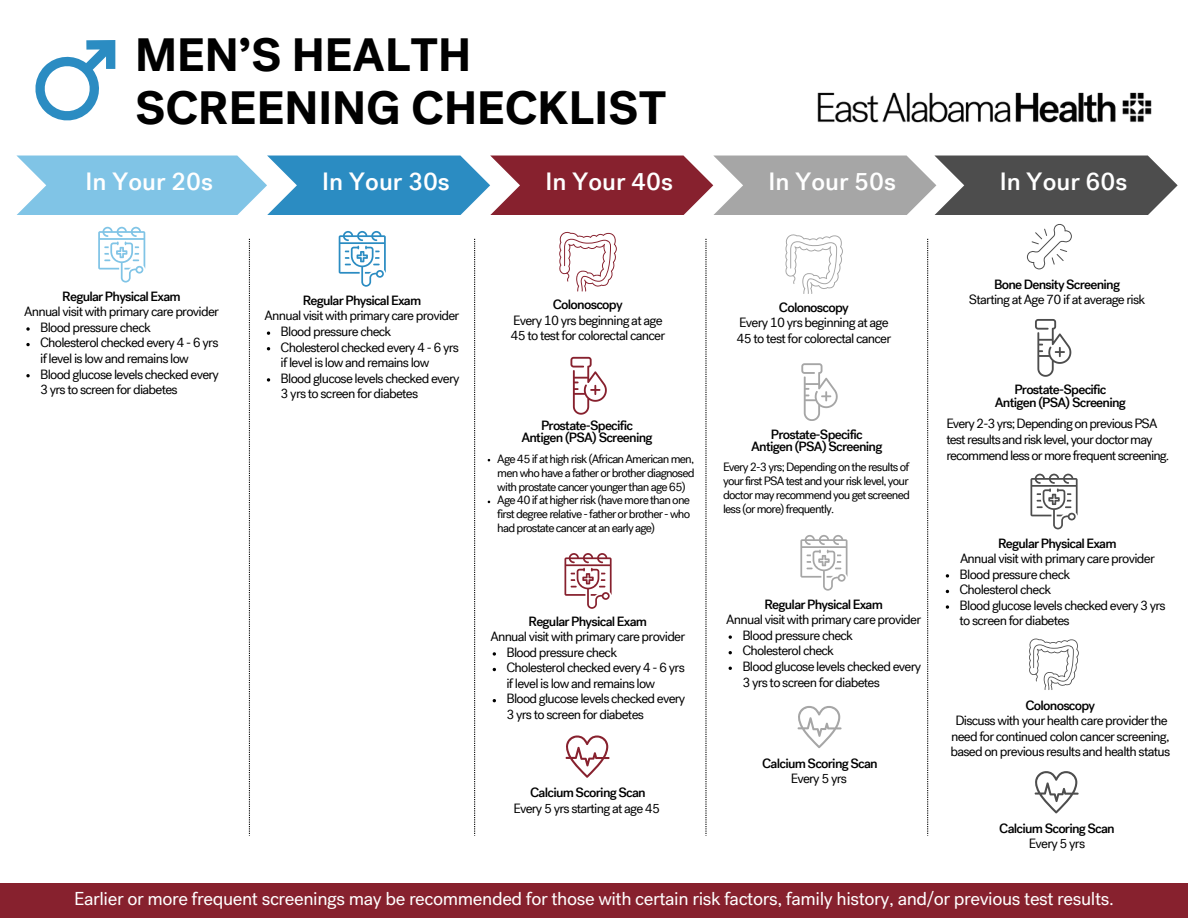
<style>
.page{position:relative;width:1188px;height:918px;background:#fff}
.page>*{position:absolute;margin:0;border:0;box-sizing:border-box;transform-origin:0 0}
.t1{font:700 46.65px/53.1px "Post Grotesk";color:#000}
.t2{font:500 24.9px "Post Grotesk";color:#fff}
.t3{font:18.6px "Post Grotesk";letter-spacing:-.02em;color:#fff}
.t4{font:13.35px/15.6px "Post Grotesk";letter-spacing:-.055em;color:#000;text-align:center}
.t5{font:500 13.35px/12.6px "Post Grotesk";letter-spacing:-.055em;color:#000;text-align:center}
.t6{font:12px/14px "Post Grotesk";letter-spacing:-.065em;color:#000;text-align:justify}
.s1{font-weight:500}
.s2{font-weight:400}
</style>
<div class="page">
<svg style="left:17px;top:156px;width:763px;height:59px;background:#8092ad"></svg>
<svg style="left:249px;top:239px;width:1px;height:597px"></svg>
<svg style="left:474px;top:239px;width:1px;height:597px"></svg>
<svg style="left:705px;top:239px;width:2px;height:597px"></svg>
<svg style="left:927px;top:255px;width:1px;height:581px"></svg>
<svg style="left:559px;top:231px;width:58px;height:61px"></svg>
<svg style="left:1027px;top:255px;width:37px;height:14px"></svg>
<div style="left:0;top:884px;width:1188px;height:34px;background:#87212e"></div>
<svg style="left:35px;top:40px;width:80px;height:81px"></svg>
<img style="left:780px;top:92px;width:398px;height:163px">
<svg style="left:570px;top:357px;width:37px;height:57px"></svg>
<svg style="left:98px;top:227px;width:47px;height:56px"></svg>
<svg style="left:26px;top:327px;width:4px;height:4px"></svg>
<svg style="left:26px;top:343px;width:4px;height:3px"></svg>
<svg style="left:26px;top:374px;width:4px;height:3px"></svg>
<svg style="left:339px;top:231px;width:47px;height:56px"></svg>
<svg style="left:267px;top:378px;width:3px;height:4px"></svg>
<svg style="left:564px;top:553px;width:48px;height:56px"></svg>
<svg style="left:493px;top:652px;width:3px;height:4px"></svg>
<svg style="left:565px;top:735px;width:45px;height:43px"></svg>
<svg style="left:800px;top:535px;width:48px;height:56px"></svg>
<svg style="left:729px;top:635px;width:3px;height:4px"></svg>
<svg style="left:797px;top:706px;width:45px;height:42px"></svg>
<svg style="left:1030px;top:474px;width:48px;height:55px"></svg>
<svg style="left:946px;top:574px;width:3px;height:4px"></svg>
<svg style="left:946px;top:605px;width:3px;height:4px"></svg>
<svg style="left:1029px;top:638px;width:50px;height:52px"></svg>
<svg style="left:785px;top:234px;width:58px;height:60px"></svg>
<svg style="left:801px;top:363px;width:37px;height:58px"></svg>
<svg style="left:1035px;top:319px;width:36px;height:57px"></svg>
<svg style="left:1034px;top:771px;width:45px;height:43px"></svg>
<h2 class="t1" style="left:135px;top:35px;width:533px">MEN’S HEALTH<br>SCREENING CHECKLIST</h2>
<p class="t2" style="left:85px;top:173px;width:129px">In Your 20s</p>
<h2 class="t2" style="left:322px;top:173px;width:129px">In Your 30s</h2>
<h1 class="t2" style="left:545px;top:173px;width:129px">In Your 40s</h1>
<p class="t2" style="left:769px;top:173px;width:129px">In Your 50s</p>
<h2 class="t2" style="left:1000px;top:173px;width:129px">In Your 60s</h2>
<h5 class="t4" style="left:24px;top:290px;width:196px"><span class="s1">Regular Physical Exam<br></span>Annual visit with primary care provider</h5>
<h5 class="t4" style="left:40px;top:321px;width:112px">Blood pressure check</h5>
<p class="t4" style="left:40px;top:337px;width:180px;text-align:left">Cholesterol checked every 4 - 6 yrs if level is low and remains low</p>
<p class="t4" style="left:40px;top:368px;width:180px;text-align:left">Blood glucose levels checked every<br>3 yrs to screen for diabetes</p>
<p class="t4" style="left:265px;top:294px;width:196px"><span class="s1">Regular Physical Exam<br></span>Annual visit with primary care provider</p>
<h5 class="t4" style="left:281px;top:325px;width:112px">Blood pressure check</h5>
<p class="t4" style="left:281px;top:341px;width:180px;text-align:left">Cholesterol checked every 4 - 6 yrs if level is low and remains low</p>
<p class="t4" style="left:281px;top:372px;width:180px;text-align:left">Blood glucose levels checked every<br>3 yrs to screen for diabetes</p>
<h2 class="t4" style="left:510px;top:299px;width:156px"><span class="s1">Colonoscopy<br></span>Every 10 yrs beginning at age<br>45 to test for colorectal cancer</h2>
<p class="t5" style="left:521px;top:421px;width:133px">Prostate-Specific<br>Antigen (PSA) Screening</p>
<p class="t6" style="left:497px;top:453px;width:199px">Age 45 if at high risk (African American men, men who have a father or brother diagnosed with prostate cancer younger than age 65)</p>
<p class="t6" style="left:497px;top:495px;width:194px">Age 40 if at higher risk (have more than one first degree relative - father or brother - who had prostate cancer at an early age)</p>
<p class="t4" style="left:490px;top:615px;width:196px"><span class="s1">Regular Physical Exam<br></span>Annual visit with primary care provider</p>
<h5 class="t4" style="left:506px;top:646px;width:112px">Blood pressure check</h5>
<h5 class="t4" style="left:506px;top:662px;width:180px;text-align:left">Cholesterol checked every 4 - 6 yrs if level is low and remains low</h5>
<p class="t4" style="left:506px;top:693px;width:180px;text-align:left">Blood glucose levels checked every<br>3 yrs to screen for diabetes</p>
<p class="t4" style="left:513px;top:787px;width:148px"><span class="s1">Calcium Scoring Scan<br></span>Every 5 yrs starting at age 45</p>
<h5 class="t4" style="left:737px;top:301px;width:156px"><span class="s1">Colonoscopy<br></span>Every 10 yrs beginning at age<br>45 to test for colorectal cancer</h5>
<p class="t5" style="left:751px;top:430px;width:133px">Prostate-Specific<br>Antigen (PSA) Screening</p>
<p class="t6" style="left:723px;top:462px;width:188px">Every 2-3 yrs; Depending on the results of your first PSA test and your risk level, your doctor may recommend you get screened less (or more) frequently.</p>
<p class="t4" style="left:726px;top:598px;width:196px"><span class="s1">Regular Physical Exam<br></span>Annual visit with primary care provider</p>
<h4 class="t4" style="left:742px;top:629px;width:112px">Blood pressure check</h4>
<h5 class="t4" style="left:742px;top:645px;width:180px;text-align:left">Cholesterol check<br>Blood glucose levels checked every<br>3 yrs to screen for diabetes</h5>
<p class="t5" style="left:762px;top:757px;width:117px;line-height:15.6px">Calcium Scoring Scan<br><span class="s2">Every 5 yrs</span></p>
<p class="t4" style="left:969px;top:278px;width:178px"><span class="s1">Bone Density Screening<br></span>Starting at Age 70 if at average risk</p>
<p class="t5" style="left:995px;top:385px;width:133px">Prostate-Specific<br>Antigen (PSA) Screening</p>
<p class="t4" style="left:946px;top:418px;width:225px;text-align:left">Every 2-3 yrs; Depending on previous PSA test results and risk level, your doctor may recommend less or more frequent screening.</p>
<p class="t4" style="left:960px;top:537px;width:196px"><span class="s1">Regular Physical Exam<br></span>Annual visit with primary care provider</p>
<h4 class="t4" style="left:960px;top:568px;width:112px">Blood pressure check</h4>
<p class="t4" style="left:960px;top:584px;width:93px">Cholesterol check</p>
<p class="t4" style="left:960px;top:599px;width:208px;text-align:left">Blood glucose levels checked every 3 yrs to screen for diabetes</p>
<p class="t4" style="left:951px;top:699px;width:221px"><span class="s1">Colonoscopy<br></span>Discuss with your health care provider the need for continued colon cancer screening, based on previous results and health status</p>
<h5 class="t5" style="left:999px;top:822px;width:117px;line-height:15.6px">Calcium Scoring Scan<br><span class="s2">Every 5 yrs</span></h5>
<p class="t3" style="left:74px;top:892px;width:1041px">Earlier or more frequent screenings may be recommended for those with certain risk factors, family history, and/or previous test results.</p>
</div>
